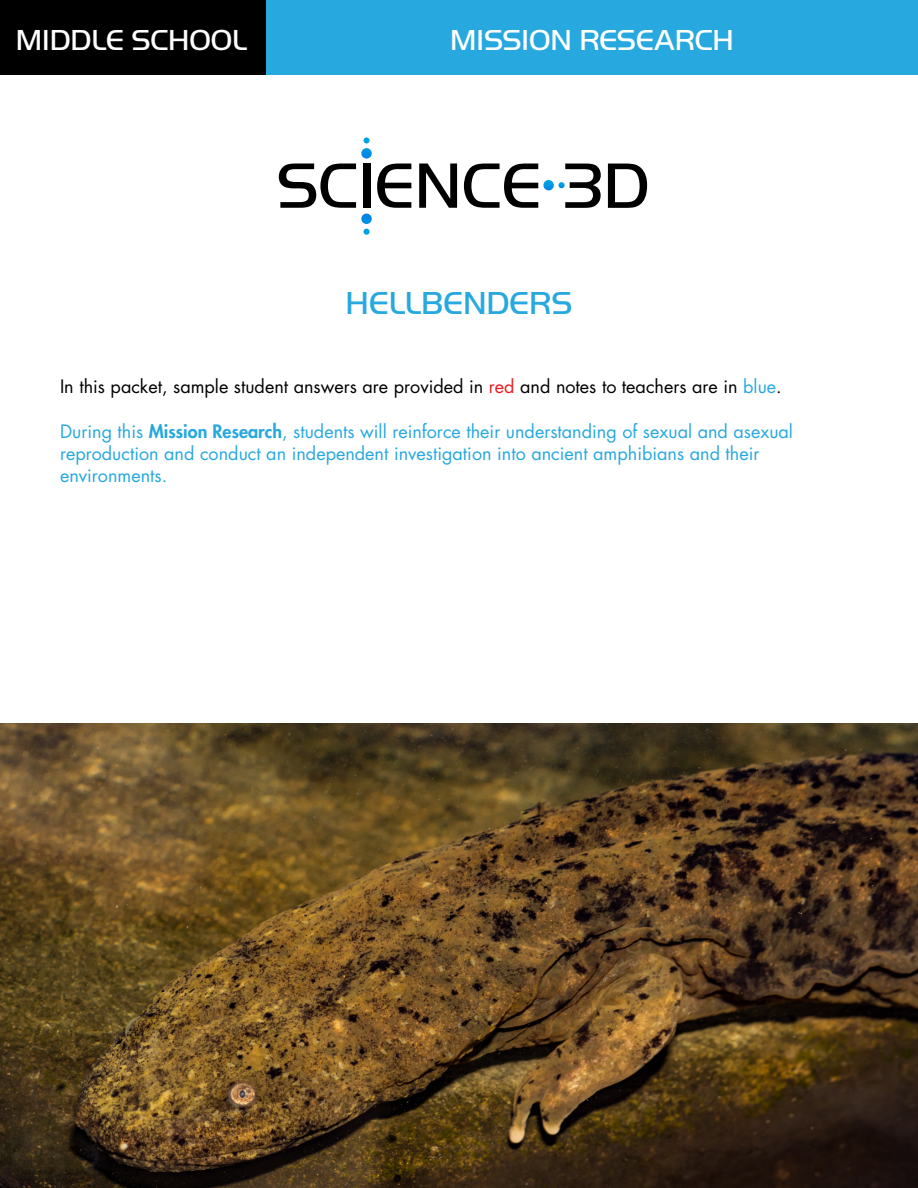
<style>
.page{position:relative;width:918px;height:1188px;background:#fff}
.page>*{position:absolute;margin:0;border:0;box-sizing:border-box;transform-origin:0 0}
.t1{font:300 33px "Handel Got D";color:#27a8df}
.t2{font:300 30px "Handel Got D";color:#fff}
.t3{font:18px/21.6px "Futura Std";color:#27a8df}
.t4{font:18px "Futura Std";color:#000}
.s1{color:#eb1c24}
.s2{color:#27a8df}
.s3{font-weight:800}
</style>
<div class="page">
<div style="left:264px;top:0;width:654px;height:75px;background:#27a8df"></div>
<div style="left:0;top:0;width:265px;height:75px;background:#000"></div>
<svg style="left:361px;top:214px;width:11px;height:21px"></svg>
<svg style="left:279px;top:137px;width:132px;height:71px"></svg>
<svg style="left:419px;top:164px;width:38px;height:44px"></svg>
<svg style="left:464px;top:164px;width:137px;height:44px"></svg>
<svg style="left:608px;top:164px;width:39px;height:44px"></svg>
<img style="left:0;top:724px;width:918px;height:464px">
<h2 class="t2" style="left:16px;top:23px;width:233px">MIDDLE SCHOOL</h2>
<h2 class="t2" style="left:450px;top:23px;width:285px">MISSION RESEARCH</h2>
<h1 class="t1" style="left:346px;top:284px;width:228px">HELLBENDERS</h1>
<p class="t4" style="left:60px;top:375px;width:723px">In this packet, sample student answers are provided in <span class="s1">red</span> and notes to teachers are in <span class="s2">blue</span>.</p>
<p class="t3" style="left:60px;top:421px;width:735px">During this <span class="s3">Mission Research</span>, students will reinforce their understanding of sexual and asexual reproduction and conduct an independent investigation into ancient amphibians and their environments.</p>
</div>
